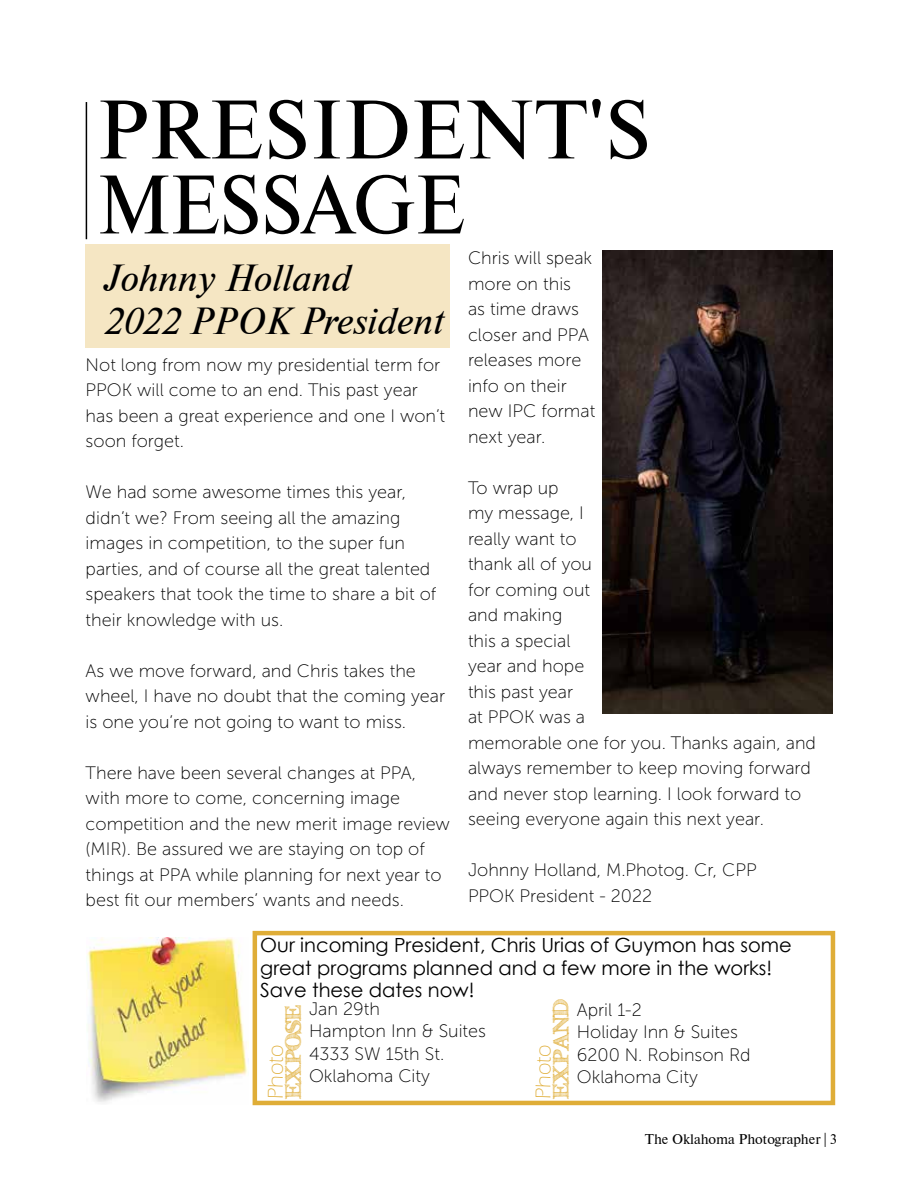
<style>
.page{position:relative;width:918px;height:1188px;background:#fff}
.page>*{position:absolute;margin:0;border:0;box-sizing:border-box;transform-origin:0 0}
.t1{font:78px/75px "Newton CTT";color:#000}
.t2{font:italic 36px/43.5px "Newton CTT";color:#000}
.t3{font:700 21.9px "FFF Tusj";color:#dfad37}
.t4{font:300 21.9px "Eras ITC";color:#dfad37}
.t5{font:19.5px/22.5px "Century Gothic";color:#000}
.t6{font:18px/25.5px "Museo Sans 100";color:#000}
.t7{font:13.5px "Newton CTT";color:#000}
</style>
<div class="page">
<div style="left:86px;top:244px;width:364px;height:104px;background:#f5e6c3"></div>
<hr style="left:86px;top:102px;width:1px;height:137px;background:#000">
<img style="left:603px;top:251px;width:230px;height:462px">
<img style="left:87px;top:938px;width:161px;height:164px">
<div style="left:253px;top:931px;width:582px;height:174px;border:4px solid #dfad37"></div>
<h1 class="t1" style="left:97px;top:93px;width:556px">PRESIDENT'S<br>MESSAGE</h1>
<h2 class="t2" style="left:103px;top:256px;width:342px">Johnny Holland<br>2022 PPOK President</h2>
<p class="t6" style="left:86px;top:352px;width:361px">Not long from now my presidential term for PPOK will come to an end. This past year has been a great experience and one I won’t soon forget.</p>
<p class="t6" style="left:86px;top:480px;width:352px">We had some awesome times this year, didn’t we? From seeing all the amazing images in competition, to the super fun parties, and of course all the great talented speakers that took the time to share a bit of their knowledge with us.</p>
<p class="t6" style="left:86px;top:658px;width:361px">As we move forward, and Chris takes the wheel, I have no doubt that the coming year is one you’re not going to want to miss.</p>
<p class="t6" style="left:86px;top:760px;width:366px">There have been several changes at PPA, with more to come, concerning image competition and the new merit image review (MIR). Be assured we are staying on top of things at PPA while planning for next year to best fit our members’ wants and needs.</p>
<p class="t6" style="left:468px;top:245px;width:129px">Chris will speak more on this<br>as time draws closer and PPA releases more info on their new IPC format next year.</p>
<p class="t6" style="left:468px;top:475px;width:349px">To wrap up<br>my message, I<br>really want to<br>thank all of you<br>for coming out<br>and making<br>this a special<br>year and hope<br>this past year<br>at PPOK was a<br>memorable one for you. Thanks again, and always remember to keep moving forward and never stop learning. I look forward to seeing everyone again this next year.</p>
<p class="t6" style="left:468px;top:858px;width:290px">Johnny Holland, M.Photog. Cr, CPP<br>PPOK President - 2022</p>
<p class="t5" style="left:260px;top:934px;width:533px">Our incoming President, Chris Urias of Guymon has some great programs planned and a few more in the works!<br>Save these dates now!</p>
<p class="t3" style="left:548px;top:1099px;width:101px;rotate:-90deg">EXPAND</p>
<p class="t6" style="left:309px;top:998px;width:179px;line-height:22.5px">Jan 29th<br>Hampton Inn &amp; Suites<br>4333 SW 15th St.<br>Oklahoma City</p>
<p class="t6" style="left:577px;top:999px;width:175px;line-height:22.5px">April 1-2<br>Holiday Inn &amp; Suites<br>6200 N. Robinson Rd<br>Oklahoma City</p>
<p class="t3" style="left:280px;top:1099px;width:96px;rotate:-90deg">EXPOSE</p>
<p class="t4" style="left:263px;top:1099px;width:56px;rotate:-90deg">Photo</p>
<p class="t4" style="left:531px;top:1099px;width:56px;rotate:-90deg">Photo</p>
<p class="t7" style="left:645px;top:1131px;width:194px">The Oklahoma Photographer | 3</p>
</div>
